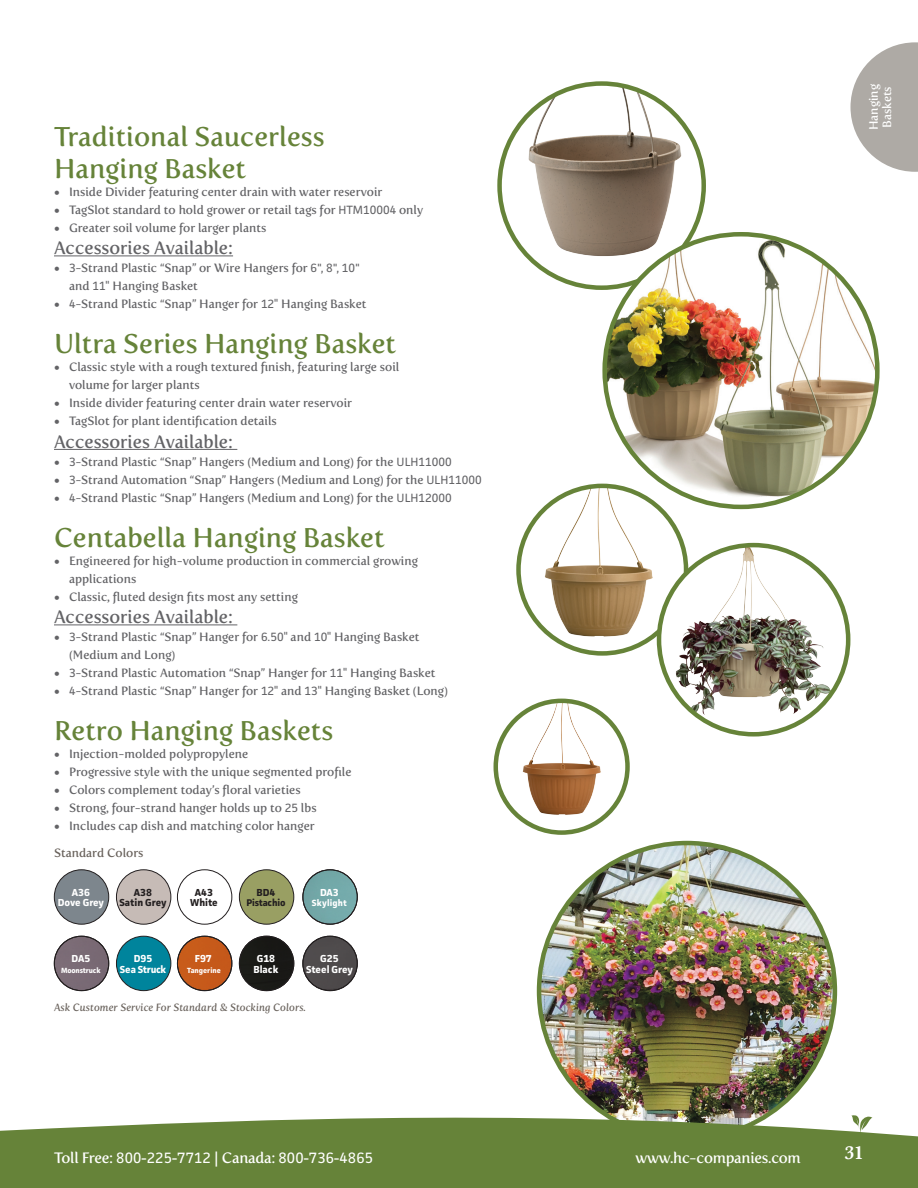
<style>
.page{position:relative;width:918px;height:1188px;background:#fff}
.page>*{position:absolute;margin:0;border:0;box-sizing:border-box;transform-origin:0 0}
.Product_text___bulle{font:27px/31.5px "Fertigo Pro";color:#668339}
.t1{font:600 19.5px "Baskerville";color:#fff}
.Product_text___bulle-2{font:18px "Fertigo Pro";color:#636366}
.t2{font:15px "Facit";letter-spacing:.01em;color:#fff}
.t3{font:15px "Fertigo Pro";letter-spacing:-.02em;color:#fff}
.Product_text___bulle-3{font:12px/18px "Fertigo Pro";color:#636366}
.t4{font:12px "Fertigo Pro";color:#69625c}
.t5{font:12px/13.4px "Fertigo Pro";color:#fff}
.header_dark_green_te{font:italic 10.5px "Fertigo Pro";color:#69625c}
.t6{font:700 10.2px/10.6px "Facit";color:#fff;text-align:center}
.t7{font:700 10.2px "Facit";color:#231f20}
.t8{font:700 10.2px "Facit";letter-spacing:-.04em;color:#fff}
.t9{font:700 9.75px "Facit";letter-spacing:-.02em;color:#231f20}
.t10{font:700 9px "Facit";letter-spacing:.02em;color:#fff}
.t11{font:700 7.5px "Facit";letter-spacing:-.02em;color:#fff}
.t12{font:700 7.5px "Facit";color:#fff}
.s1{font-family:"Facit"}
.s2{font-family:"Fertigo Pro"}
</style>
<div class="page">
<hr style="left:54px;top:255px;width:179px;height:1px;background:#636366">
<hr style="left:54px;top:449px;width:183px;height:1px;background:#636366">
<hr style="left:54px;top:624px;width:183px;height:1px;background:#636366">
<img style="left:500px;top:84px;width:204px;height:204px;border-radius:102px">
<svg style="left:519px;top:486px;width:167px;height:167px"></svg>
<img style="left:541px;top:486px;width:122px;height:159px">
<svg style="left:496px;top:701px;width:132px;height:132px"></svg>
<img style="left:520px;top:701px;width:89px;height:119px">
<div style="left:494px;top:699px;width:136px;height:136px;border:4px solid #668339;border-radius:50%"></div>
<svg style="left:659px;top:545px;width:189px;height:189px"></svg>
<img style="left:672px;top:545px;width:161px;height:178px">
<div style="left:657px;top:543px;width:193px;height:194px;border:4px solid #668339;border-radius:50%"></div>
<img style="left:605px;top:234px;width:272px;height:273px;border-radius:136px">
<div style="left:239px;top:936px;width:55px;height:55px;background:#191916;border-radius:27px"></div>
<div style="left:239px;top:936px;width:55px;height:55px;border:1px solid #231f20;border-radius:50%"></div>
<div style="left:116px;top:936px;width:55px;height:55px;background:#00849c;border-radius:50%"></div>
<div style="left:116px;top:936px;width:55px;height:55px;border:1px solid #231f20;border-radius:50%"></div>
<div style="left:54px;top:870px;width:55px;height:54px;background:#7d868d;border-radius:50%"></div>
<div style="left:54px;top:869px;width:55px;height:56px;border:1px solid #231f20;border-radius:50%"></div>
<div style="left:116px;top:870px;width:55px;height:54px;background:#c6bbb6;border-radius:50%"></div>
<div style="left:116px;top:869px;width:55px;height:56px;border:1px solid #231f20;border-radius:50%"></div>
<div style="left:303px;top:936px;width:54px;height:55px;background:#4e4b4c;border-radius:27px"></div>
<div style="left:303px;top:936px;width:55px;height:55px;border:1px solid #231f20;border-radius:50%"></div>
<div style="left:177px;top:936px;width:55px;height:55px;background:#c75a1a;border-radius:27px"></div>
<div style="left:177px;top:936px;width:55px;height:55px;border:1px solid #231f20;border-radius:50%"></div>
<div style="left:239px;top:870px;width:55px;height:54px;background:#999f63;border-radius:50%"></div>
<div style="left:239px;top:869px;width:55px;height:56px;border:1px solid #231f20;border-radius:50%"></div>
<div style="left:177px;top:869px;width:55px;height:56px;border:1px solid #231f20;border-radius:50%"></div>
<div style="left:54px;top:936px;width:55px;height:55px;background:#7a6a75;border-radius:27px"></div>
<div style="left:54px;top:936px;width:55px;height:55px;border:1px solid #231f20;border-radius:50%"></div>
<div style="left:303px;top:870px;width:54px;height:54px;background:#73a9a9;border-radius:27px"></div>
<div style="left:303px;top:869px;width:55px;height:56px;border:1px solid #231f20;border-radius:50%"></div>
<img style="left:540px;top:843px;width:295px;height:234px">
<svg style="left:0;top:1077px;width:918px;height:111px;fill:#668339"></svg>
<svg style="left:851px;top:1115px;width:21px;height:18px"></svg>
<svg style="left:850px;top:42px;width:68px;height:130px"></svg>
<p class="Product_text___bulle" style="left:54px;top:121px;width:272px">Traditional Saucerless<br>Hanging Basket</p>
<p class="Product_text___bulle-3" style="left:54px;top:182px;width:330px">• Inside Divider featuring center drain with water reservoir</p>
<p class="Product_text___bulle-3" style="left:54px;top:200px;width:371px">• TagSlot standard to hold grower or retail tags for <span class="s1">HTM10004</span> only</p>
<p class="Product_text___bulle-3" style="left:54px;top:218px;width:214px">• Greater soil volume for larger plants</p>
<p class="Product_text___bulle-2" style="left:54px;top:237px;width:181px">Accessories Available:</p>
<p class="Product_text___bulle-3" style="left:69px;top:259px;width:292px;text-indent:-15px">• <span class="s1">3</span>-Strand Plastic “Snap” or Wire Hangers for <span class="s1">6", 8", 10" </span>and <span class="s1">11</span>" Hanging Basket</p>
<p class="Product_text___bulle-3" style="left:54px;top:295px;width:314px">• <span class="s1">4</span>-Strand Plastic “Snap” Hanger for <span class="s1">12</span>" Hanging Basket</p>
<p class="Product_text___bulle" style="left:54px;top:328px;width:344px">Ultra Series Hanging Basket</p>
<p class="Product_text___bulle-3" style="left:69px;top:358px;width:332px;text-indent:-15px">• Classic style with a rough textured finish, featuring large soil volume for larger plants</p>
<p class="Product_text___bulle-3" style="left:54px;top:394px;width:300px">• Inside divider featuring center drain water reservoir</p>
<p class="Product_text___bulle-3" style="left:54px;top:412px;width:224px">• TagSlot for plant identification details</p>
<p class="Product_text___bulle-2" style="left:54px;top:431px;width:181px">Accessories Available:</p>
<p class="Product_text___bulle-3" style="left:54px;top:452px;width:399px">• <span class="s1">3</span>-Strand Plastic “Snap” Hangers (Medium and Long) for the <span class="s1">ULH11000</span></p>
<p class="Product_text___bulle-3" style="left:54px;top:470px;width:429px">• <span class="s1">3</span>-Strand Automation “Snap” Hangers (Medium and Long) for the <span class="s1">ULH11000</span></p>
<p class="Product_text___bulle-3" style="left:54px;top:488px;width:399px">• <span class="s1">4</span>-Strand Plastic “Snap” Hangers (Medium and Long) for the <span class="s1">ULH12000</span></p>
<p class="Product_text___bulle" style="left:54px;top:522px;width:332px">Centabella Hanging Basket</p>
<p class="Product_text___bulle-3" style="left:69px;top:551px;width:350px;text-indent:-15px">• Engineered for high-volume production in commercial growing applications</p>
<p class="Product_text___bulle-3" style="left:54px;top:587px;width:245px">• Classic, fluted design fits most any setting</p>
<p class="Product_text___bulle-2" style="left:54px;top:606px;width:181px">Accessories Available:</p>
<p class="Product_text___bulle-3" style="left:69px;top:628px;width:352px;text-indent:-15px">• <span class="s1">3</span>-Strand Plastic “Snap” Hanger for <span class="s1">6.50</span>" and <span class="s1">10</span>" Hanging Basket (Medium and Long)</p>
<p class="Product_text___bulle-3" style="left:54px;top:664px;width:383px">• <span class="s1">3</span>-Strand Plastic Automation “Snap” Hanger for <span class="s1">11</span>" Hanging Basket</p>
<p class="Product_text___bulle-3" style="left:54px;top:682px;width:396px">• <span class="s1">4</span>-Strand Plastic “Snap” Hanger for <span class="s1">12</span>" and <span class="s1">13</span>" Hanging Basket (Long)</p>
<p class="Product_text___bulle" style="left:54px;top:715px;width:281px">Retro Hanging Baskets</p>
<p class="Product_text___bulle-3" style="left:54px;top:745px;width:196px">• Injection-molded polypropylene</p>
<p class="Product_text___bulle-3" style="left:54px;top:763px;width:299px">• Progressive style with the unique segmented profile</p>
<p class="Product_text___bulle-3" style="left:54px;top:781px;width:248px">• Colors complement today’s floral varieties</p>
<p class="Product_text___bulle-3" style="left:54px;top:799px;width:264px">• Strong, four-strand hanger holds up to <span class="s1">25</span> lbs</p>
<p class="Product_text___bulle-3" style="left:54px;top:817px;width:262px">• Includes cap dish and matching color hanger</p>
<p class="t4" style="left:54px;top:846px;width:91px">Standard Colors</p>
<p class="t6" style="left:72px;top:886px;width:20px">A36</p>
<p class="t6" style="left:58px;top:897px;width:48px">Dove Grey</p>
<p class="t7" style="left:134px;top:886px;width:20px">A38</p>
<p class="t7" style="left:119px;top:896px;width:49px">Satin Grey</p>
<p class="t6" style="left:71px;top:953px;width:20px">DA5</p>
<p class="t11" style="left:61px;top:965px;width:41px">Moonstruck</p>
<p class="t6" style="left:134px;top:953px;width:20px">D95</p>
<p class="t8" style="left:120px;top:963px;width:48px">Sea Struck</p>
<p class="t7" style="left:195px;top:886px;width:20px">A43</p>
<p class="t7" style="left:190px;top:896px;width:29px">White</p>
<p class="t6" style="left:195px;top:953px;width:19px">F97</p>
<p class="t12" style="left:187px;top:965px;width:35px">Tangerine</p>
<p class="t7" style="left:256px;top:886px;width:20px">BD4</p>
<p class="t9" style="left:246px;top:897px;width:41px">Pistachio</p>
<p class="t6" style="left:257px;top:953px;width:20px">G18</p>
<p class="t6" style="left:253px;top:964px;width:27px">Black</p>
<p class="t6" style="left:320px;top:886px;width:20px">DA3</p>
<p class="t10" style="left:312px;top:898px;width:37px">Skylight</p>
<p class="t6" style="left:306px;top:953px;width:48px">G25<br>Steel Grey</p>
<p class="header_dark_green_te" style="left:54px;top:1001px;width:254px">Ask Customer Service For Standard &amp; Stocking Colors.</p>
<p class="t5" style="left:867px;top:130px;width:48px;rotate:-90deg">Hanging<br>Baskets</p>
<p class="t2" style="left:54px;top:1148px;width:321px"><span class="s2">Toll Free:</span> 800-225-7712 | <span class="s2">Canada:</span> 800-736-4865</p>
<p class="t3" style="left:636px;top:1149px;width:167px">www.hc-companies.com</p>
<h2 class="t1" style="left:844px;top:1139px;width:21px">31</h2>
</div>
